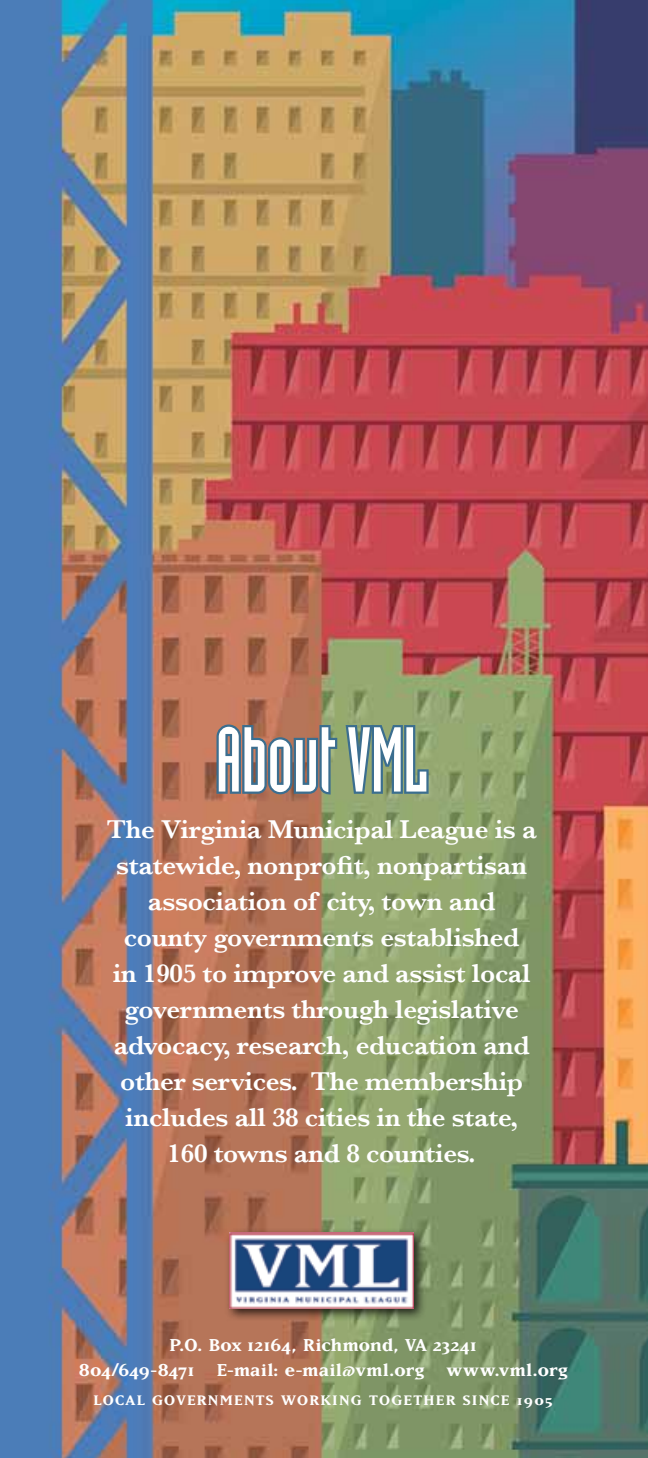
<style>
.page{position:relative;width:648px;height:1458px;background:#fff}
.page>*{position:absolute;margin:0;border:0;box-sizing:border-box;transform-origin:0 0}
.t1{font:90px "Industria Solid";letter-spacing:-.01em;color:#fff}
.t2{font:600 27px/36px "Baskerville";letter-spacing:-.01em;color:#fff;text-align:center}
.t3{font:700 20.25px/24.8px "Matrix";letter-spacing:.005em;color:#fff;text-align:center;scale:1.1 1}
.t4{font:700 16.2px "Matrix";letter-spacing:.07em;color:#fff;scale:1.15 1}
</style>
<div class="page">
<img style="left:0;top:0;width:648px;height:1458px">
<svg style="left:214px;top:722px;width:217px;height:76px;background:#6d7d7a"></svg>
<div style="left:224px;top:1228px;width:203px;height:94px;background:#000;opacity:.75"></div>
<img style="left:229px;top:1233px;width:185px;height:75px">
<h1 class="t1" style="left:215px;top:711px;width:214px">About VML</h1>
<p class="t2" style="left:107px;top:811px;width:431px">The Virginia Municipal League is a statewide, nonprofit, nonpartisan association of city, town and county governments established<br>in 1905 to improve and assist local governments through legislative advocacy, research, education and other services. The membership includes all 38 cities in the state,<br>160 towns and 8 counties.</p>
<p class="t3" style="left:79px;top:1332px;width:446px">P.O. Box 12164, Richmond, VA 23241<br>804/649-8471 E-mail: e-mail@vml.org www.vml.org</p>
<p class="t4" style="left:94px;top:1392px;width:401px">LOCAL GOVERNMENTS WORKING TOGETHER SINCE 1905</p>
</div>
